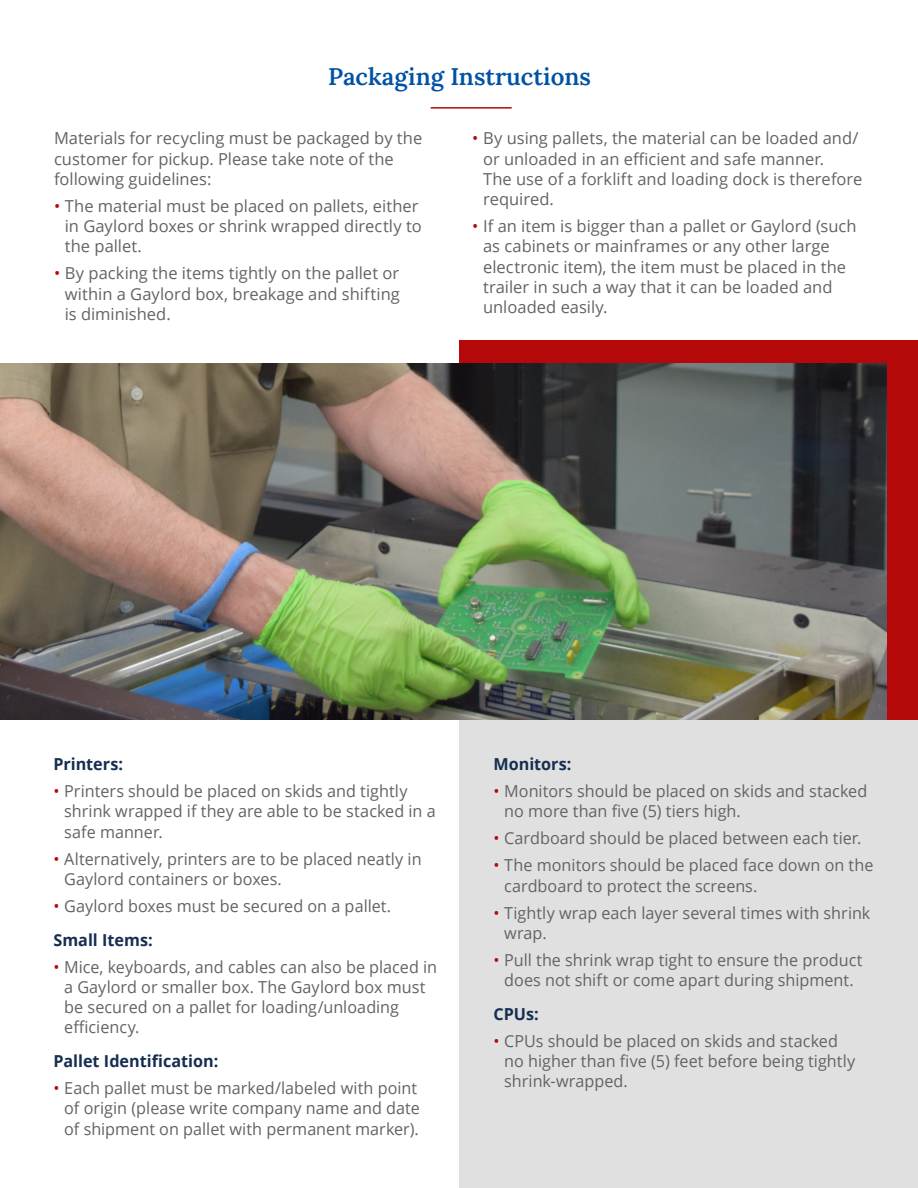
<style>
.page{position:relative;width:918px;height:1188px;background:#fff}
.page>*{position:absolute;margin:0;border:0;box-sizing:border-box;transform-origin:0 0}
.Subhead{font:600 24px "Lora";color:#0052a5}
.Body{font:16.5px/20.2px "Open Sans";color:#636366}
.Body-2{font:700 16.5px "Open Sans";color:#162e51}
.s1{color:#b50909}
</style>
<div class="page">
<div style="left:459px;top:719px;width:459px;height:469px;background:#e0e0e0"></div>
<div style="left:459px;top:340px;width:459px;height:379px;background:#b50909"></div>
<img style="left:0;top:363px;width:886px;height:356px">
<hr style="left:431px;top:107px;width:81px;height:2px;background:#b50909">
<p class="Subhead" style="left:328px;top:58px;width:264px">Packaging Instructions</p>
<p class="Body" style="left:54px;top:128px;width:370px">Materials for recycling must be packaged by the customer for pickup. Please take note of the following guidelines:</p>
<p class="Body" style="left:65px;top:195px;width:358px;text-indent:-11px"><span class="s1">•</span> The material must be placed on pallets, either in Gaylord boxes or shrink wrapped directly to the pallet.</p>
<p class="Body" style="left:65px;top:263px;width:337px;text-align:justify;text-indent:-11px"><span class="s1">•</span> By packing the items tightly on the pallet or within a Gaylord box, breakage and shifting is diminished.</p>
<p class="Body" style="left:483px;top:128px;width:381px;text-indent:-11px"><span class="s1">•</span> By using pallets, the material can be loaded and/ or unloaded in an efficient and safe manner.<br>The use of a forklift and loading dock is therefore required.</p>
<p class="Body" style="left:483px;top:216px;width:375px;text-indent:-11px"><span class="s1">•</span> If an item is bigger than a pallet or Gaylord (such as cabinets or mainframes or any other large electronic item), the item must be placed in the trailer in such a way that it can be loaded and unloaded easily.</p>
<p class="Body-2" style="left:53px;top:753px;width:71px">Printers:</p>
<p class="Body" style="left:64px;top:781px;width:373px;text-indent:-11px"><span class="s1">•</span> Printers should be placed on skids and tightly shrink wrapped if they are able to be stacked in a safe manner.</p>
<p class="Body" style="left:64px;top:848px;width:359px;text-indent:-11px"><span class="s1">•</span> Alternatively, printers are to be placed neatly in<br>Gaylord containers or boxes.</p>
<p class="Body" style="left:53px;top:895px;width:339px"><span class="s1">•</span> Gaylord boxes must be secured on a pallet.</p>
<p class="Body-2" style="left:53px;top:928px;width:101px">Small Items:</p>
<p class="Body" style="left:64px;top:956px;width:374px;text-indent:-11px"><span class="s1">•</span> Mice, keyboards, and cables can also be placed in a Gaylord or smaller box. The Gaylord box must be secured on a pallet for loading/unloading efficiency.</p>
<p class="Body-2" style="left:53px;top:1050px;width:167px">Pallet Identification:</p>
<p class="Body" style="left:64px;top:1078px;width:357px;text-indent:-11px"><span class="s1">•</span> Each pallet must be marked/labeled with point of origin (please write company name and date of shipment on pallet with permanent marker).</p>
<p class="Body-2" style="left:493px;top:753px;width:80px">Monitors:</p>
<p class="Body" style="left:504px;top:781px;width:364px;text-indent:-11px"><span class="s1">•</span> Monitors should be placed on skids and stacked no more than five (5) tiers high.</p>
<p class="Body" style="left:493px;top:828px;width:370px"><span class="s1">•</span> Cardboard should be placed between each tier.</p>
<p class="Body" style="left:504px;top:855px;width:371px;text-indent:-11px"><span class="s1">•</span> The monitors should be placed face down on the cardboard to protect the screens.</p>
<p class="Body" style="left:504px;top:902px;width:368px;text-indent:-11px"><span class="s1">•</span> Tightly wrap each layer several times with shrink wrap.</p>
<p class="Body" style="left:493px;top:949px;width:371px;text-align:center"><span class="s1">•</span> Pull the shrink wrap tight to ensure the product does not shift or come apart during shipment.</p>
<p class="Body-2" style="left:493px;top:1002px;width:47px">CPUs:</p>
<p class="Body" style="left:504px;top:1030px;width:353px;text-indent:-11px"><span class="s1">•</span> CPUs should be placed on skids and stacked no higher than five (5) feet before being tightly shrink-wrapped.</p>
</div>
